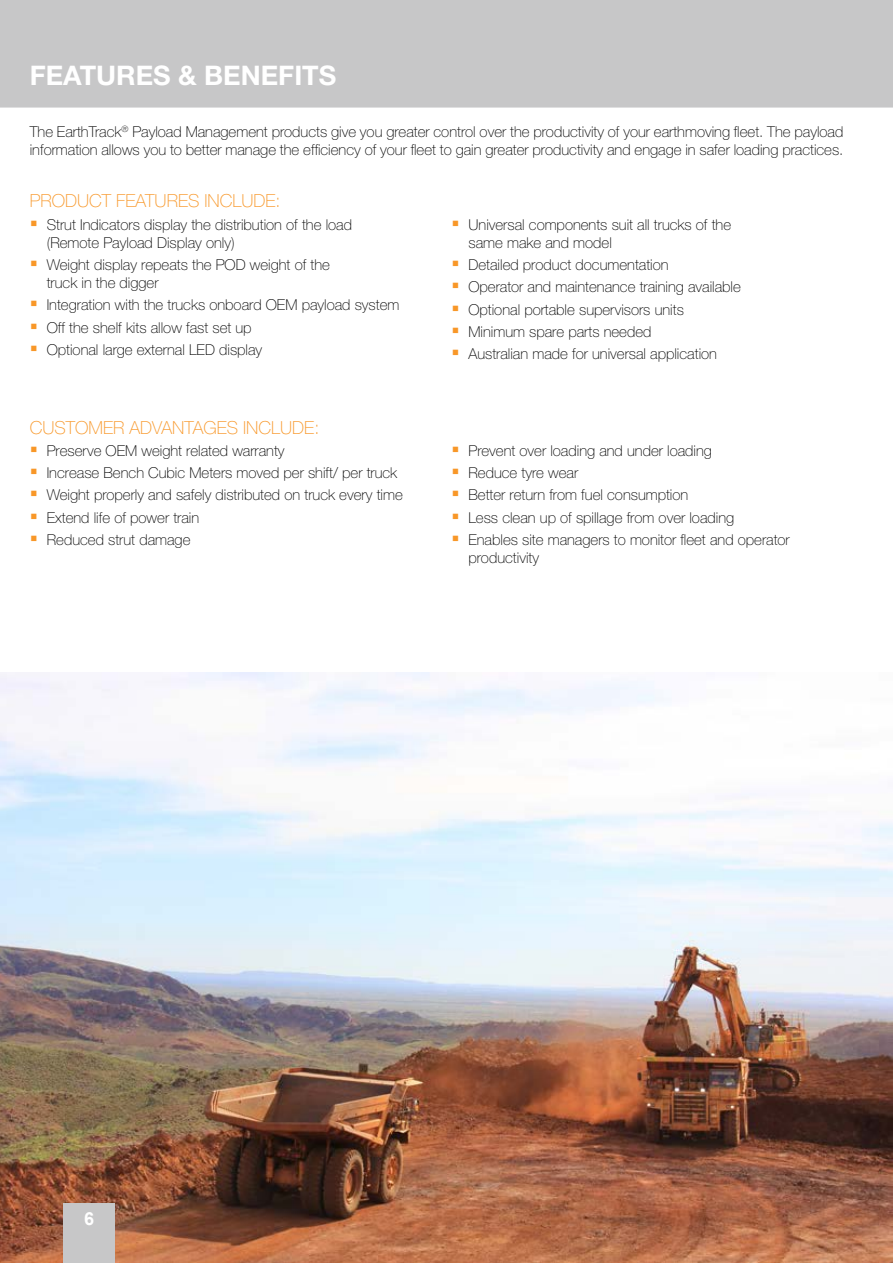
<style>
.page{position:relative;width:893px;height:1263px;background:#fff}
.page>*{position:absolute;margin:0;border:0;box-sizing:border-box;transform-origin:0 0}
.t1{font:700 27px "Helvetica Neue LT Std";color:#fff}
.t2{font:100 18px "Helvetica Neue LT Std";color:#f89728}
.t3{font:700 18px "Arial";color:#fff}
.t4{font:100 15px/22.2px "Helvetica Neue LT Std";color:#000}
</style>
<div class="page">
<div style="left:0;top:0;width:893px;height:108px;background:#c7c7c8"></div>
<img style="left:0;top:673px;width:893px;height:590px">
<div style="left:64px;top:1203px;width:51px;height:60px;background:#c7c7c8"></div>
<h1 class="t1" style="left:30px;top:59px;width:308px">FEATURES &amp; BENEFITS</h1>
<p class="t4" style="left:30px;top:123px;width:815px;line-height:18px">The EarthTrack<sup>®</sup> Payload Management products give you greater control over the productivity of your earthmoving fleet. The payload information allows you to better manage the efficiency of your fleet to gain greater productivity and engage in safer loading practices.</p>
<p class="t2" style="left:30px;top:191px;width:252px">PRODUCT FEATURES INCLUDE:</p>
<p class="t4" style="left:47px;top:215px;width:307px;line-height:18px">Strut Indicators display the distribution of the load (Remote Payload Display only)</p>
<p class="t4" style="left:47px;top:256px;width:285px;line-height:18px">Weight display repeats the POD weight of the truck in the digger</p>
<p class="t4" style="left:47px;top:294px;width:354px">Integration with the trucks onboard OEM payload system<br>Off the shelf kits allow fast set up<br>Optional large external LED display</p>
<p class="t4" style="left:468px;top:215px;width:264px;line-height:18px">Universal components suit all trucks of the same make and model</p>
<p class="t4" style="left:468px;top:254px;width:274px">Detailed product documentation<br>Operator and maintenance training available Optional portable supervisors units Minimum spare parts needed<br>Australian made for universal application</p>
<p class="t2" style="left:30px;top:417px;width:291px">CUSTOMER ADVANTAGES INCLUDE:</p>
<p class="t4" style="left:47px;top:439px;width:358px">Preserve OEM weight related warranty<br>Increase Bench Cubic Meters moved per shift/ per truck Weight properly and safely distributed on truck every time Extend life of power train<br>Reduced strut damage</p>
<p class="t4" style="left:468px;top:439px;width:323px">Prevent over loading and under loading<br>Reduce tyre wear<br>Better return from fuel consumption<br>Less clean up of spillage from over loading<br>Enables site managers to monitor fleet and operator</p>
<p class="t4" style="left:468px;top:546px;width:72px">productivity</p>
<p class="t3" style="left:84px;top:1206px;width:12px">6</p>
</div>
